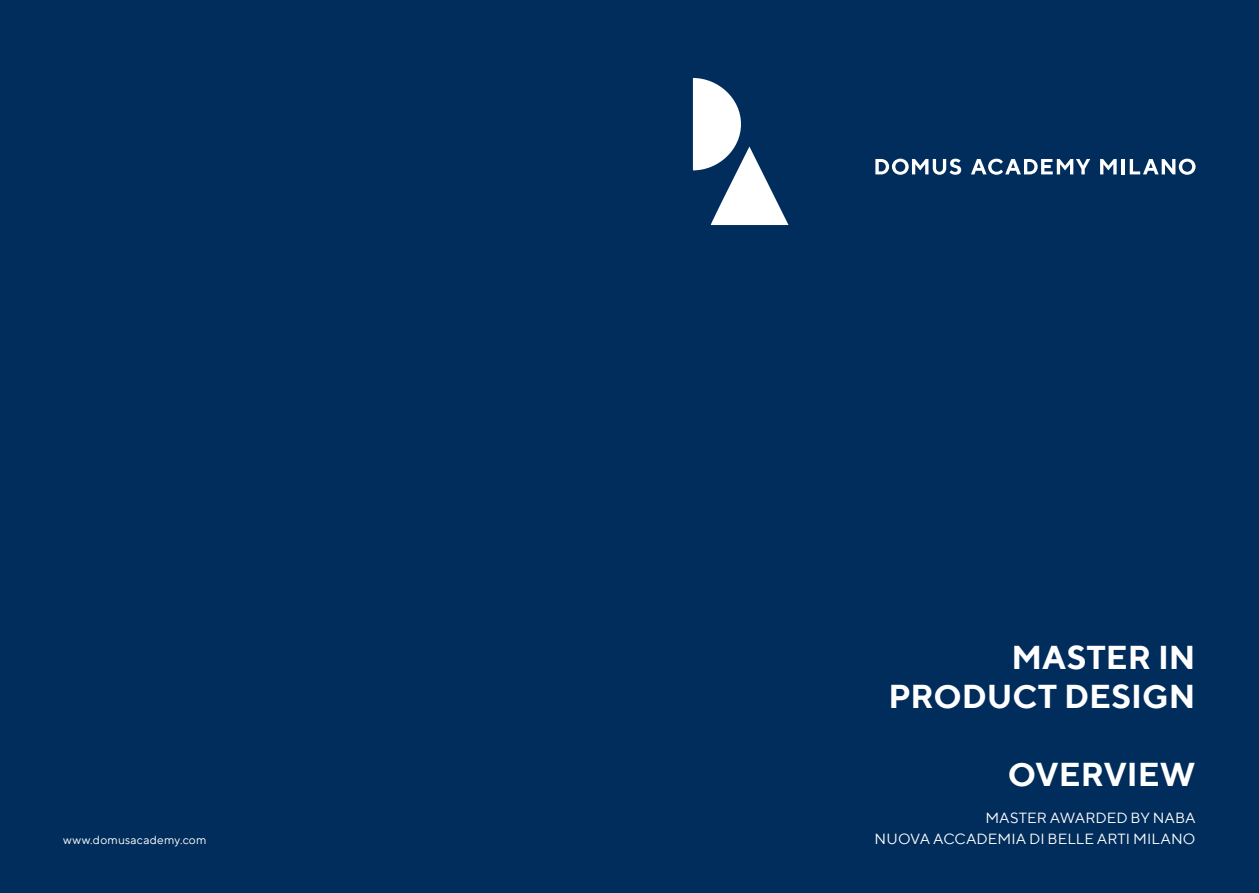
<style>
.page{position:relative;width:1259px;height:893px;background:#002d5b}
.page>*{position:absolute;margin:0;border:0;box-sizing:border-box;transform-origin:0 0}
.t1{font:700 33px/39px "TT Norms";color:#fff;text-align:right}
.t2{font:15px/21px "TT Norms";letter-spacing:.005em;color:#fff;text-align:right}
.t3{font:12px "TT Norms";letter-spacing:.015em;color:#fff}
</style>
<div class="page">
<svg style="left:875px;top:159px;width:86px;height:16px"></svg>
<svg style="left:971px;top:159px;width:119px;height:16px"></svg>
<svg style="left:1100px;top:159px;width:16px;height:15px"></svg>
<hr style="left:1121px;top:159px;width:3px;height:15px;background:#fff">
<svg style="left:1129px;top:159px;width:66px;height:16px"></svg>
<svg style="left:693px;top:78px;width:95px;height:147px"></svg>
<p class="t3" style="left:63px;top:832px;width:145px">www.domusacademy.com</p>
<h1 class="t1" style="left:888px;top:637px;width:309px">MASTER IN<br>PRODUCT DESIGN</h1>
<h1 class="t1" style="left:1008px;top:755px;width:189px">OVERVIEW</h1>
<p class="t2" style="left:874px;top:807px;width:322px">MASTER AWARDED BY NABA<br>NUOVA ACCADEMIA DI BELLE ARTI MILANO</p>
</div>
